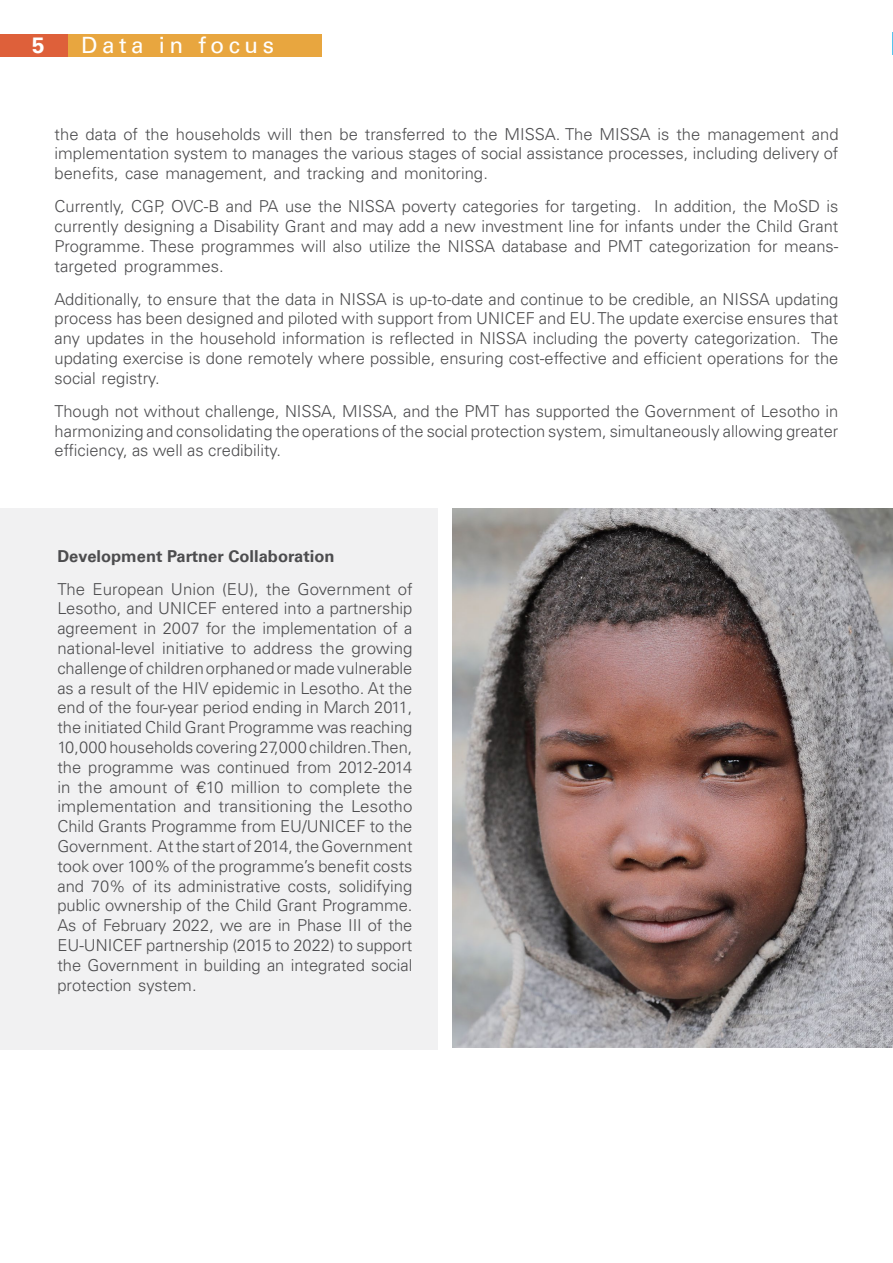
<style>
.page{position:relative;width:893px;height:1263px;background:#fff}
.page>*{position:absolute;margin:0;border:0;box-sizing:border-box;transform-origin:0 0}
.t1{font:22.5px "Univers LT Pro 55 Roman";letter-spacing:.2em;color:#fff}
.t2{font:700 22.5px "Univers LT Pro 65";color:#fff}
.t3{font:300 16.5px/19.8px "Univers LT Pro 45";color:#4d4d4f;text-align:justify}
.t4{font:700 16.5px "Univers LT Pro 65";color:#4d4d4f}
</style>
<div class="page">
<div style="left:0;top:34px;width:70px;height:22px;background:#de603a"></div>
<div style="left:68px;top:34px;width:254px;height:22px;background:#e8a63f"></div>
<div style="left:0;top:508px;width:438px;height:542px;background:#f1f1f2"></div>
<img style="left:452px;top:508px;width:441px;height:540px">
<svg style="left:892px;top:32px;width:1px;height:22px"></svg>
<h1 class="t2" style="left:32px;top:29px;width:14px">5</h1>
<h1 class="t1" style="left:81px;top:30px;width:194px">Data in focus</h1>
<p class="t3" style="left:55px;top:123px;width:785px">the data of the households will then be transferred to the MISSA. The MISSA is the management and implementation system to manages the various stages of social assistance processes, including delivery of benefits, case management, and tracking and monitoring.</p>
<p class="t3" style="left:55px;top:196px;width:785px">Currently, CGP, OVC-B and PA use the NISSA poverty categories for targeting. In addition, the MoSD is currently designing a Disability Grant and may add a new investment line for infants under the Child Grant Programme. These programmes will also utilize the NISSA database and PMT categorization for means&shy;targeted programmes.</p>
<p class="t3" style="left:55px;top:288px;width:785px">Additionally, to ensure that the data in NISSA is up-to-date and continue to be credible, an NISSA updating process has been designed and piloted with support from UNICEF and EU. The update exercise ensures that any updates in the household information is reflected in NISSA including the poverty categorization. The updating exercise is done remotely where possible, ensuring cost-effective and efficient operations for the social registry.</p>
<p class="t3" style="left:55px;top:401px;width:785px">Though not without challenge, NISSA, MISSA, and the PMT has supported the Government of Lesotho in harmonizing and consolidating the operations of the social protection system, simultaneously allowing greater efficiency, as well as credibility.</p>
<p class="t4" style="left:57px;top:544px;width:279px">Development Partner Collaboration</p>
<p class="t3" style="left:57px;top:578px;width:357px">The European Union (EU), the Government of Lesotho, and UNICEF entered into a partnership agreement in 2007 for the implementation of a national-level initiative to address the growing challenge of children orphaned or made vulnerable as a result of the HIV epidemic in Lesotho. At the end of the four-year period ending in March 2011, the initiated Child Grant Programme was reaching 10,000 households covering 27,000 children. Then, the programme was continued from 2012-2014 in the amount of €10 million to complete the implementation and transitioning the Lesotho Child Grants Programme from EU/UNICEF to the Government. At the start of 2014, the Government took over 100% of the programme’s benefit costs and 70% of its administrative costs, solidifying public ownership of the Child Grant Programme.<br>As of February 2022, we are in Phase III of the EU-UNICEF partnership (2015 to 2022) to support the Government in building an integrated social protection system.</p>
</div>
